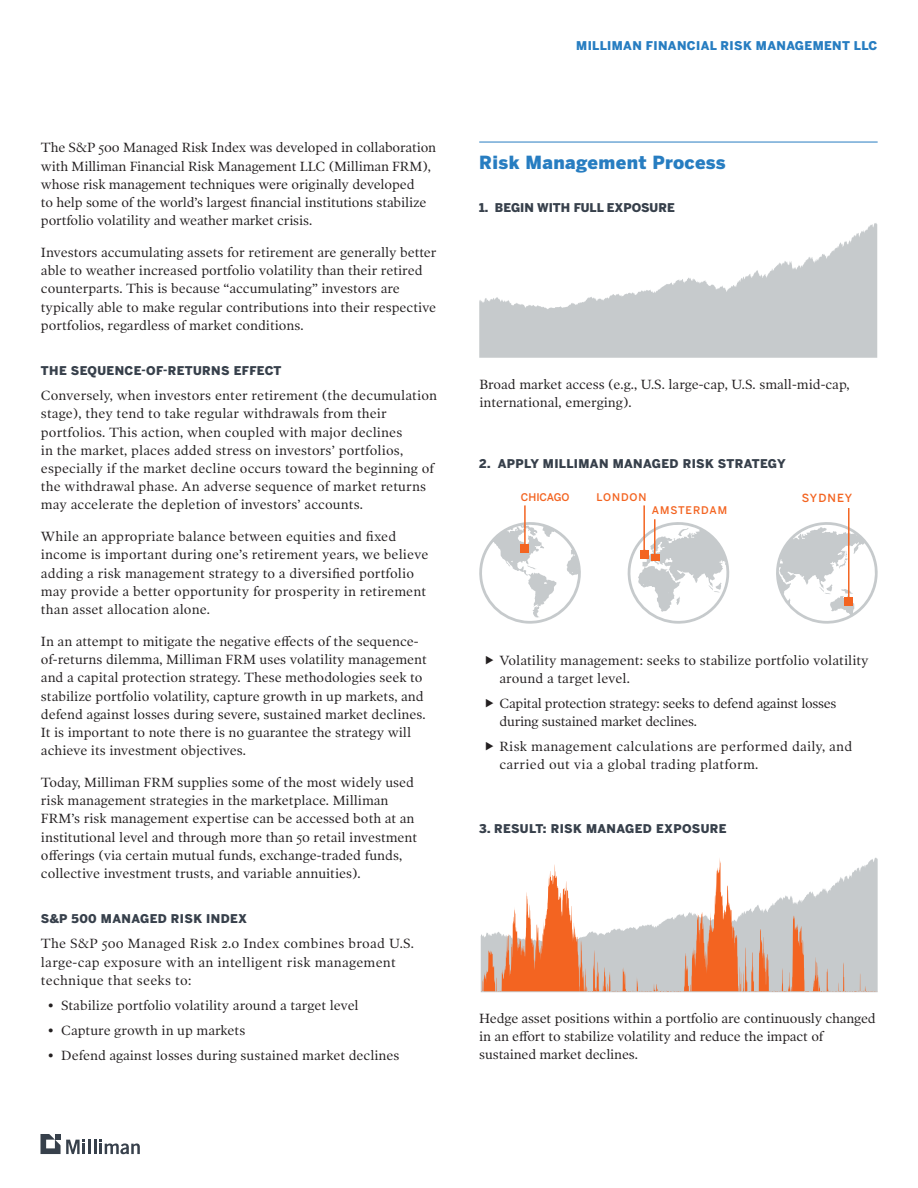
<style>
.page{position:relative;width:918px;height:1188px;background:#fff}
.page>*{position:absolute;margin:0;border:0;box-sizing:border-box;transform-origin:0 0}
.t1{font:900 18px "Benton Sans";letter-spacing:.02em;color:#277dc1}
.t2{font:13.5px/18.3px "Poynter OS Text One";color:#231f20}
.t3{font:13.5px/18.3px "Poynter OS Text One";letter-spacing:.02em;color:#231f20}
.t4{font:13.5px/18px "Poynter OS Text One";letter-spacing:-.02em;color:#231f20}
.t5{font:900 12px "Benton Sans";letter-spacing:.03em;color:#37404b}
.t6{font:900 12px "Benton Sans";letter-spacing:.03em;color:#277dc1}
.t7{font:900 12px "Benton Sans";color:#37404b}
.t8{font:500 11.1px "Benton Sans";letter-spacing:.09em;color:#f36421}
.t9{font:500 10.5px "Benton Sans";letter-spacing:.09em;color:#f36421}
.t10{font:500 10.5px "Benton Sans";color:#f36421}
</style>
<div class="page">
<hr style="left:88px;top:1140px;width:3px;height:14px;background:#37404b">
<svg style="left:94px;top:1140px;width:46px;height:14px"></svg>
<svg style="left:41px;top:1134px;width:44px;height:20px"></svg>
<hr style="left:479px;top:142px;width:399px;height:1px;background:#277dc1">
<svg style="left:479px;top:223px;width:398px;height:135px;fill:#c6cacc"></svg>
<svg style="left:481px;top:857px;width:397px;height:135px"></svg>
<svg style="left:479px;top:522px;width:102px;height:102px"></svg>
<div style="left:521px;top:544px;width:8px;height:8px;background:#f36421"></div>
<hr style="left:524px;top:505px;width:2px;height:42px;background:#f36421">
<svg style="left:627px;top:522px;width:103px;height:102px"></svg>
<div style="left:640px;top:550px;width:9px;height:9px;background:#f36421"></div>
<hr style="left:643px;top:505px;width:2px;height:46px;background:#f36421">
<svg style="left:776px;top:522px;width:102px;height:102px"></svg>
<div style="left:845px;top:597px;width:8px;height:9px;background:#f36421"></div>
<hr style="left:848px;top:508px;width:2px;height:95px;background:#f36421">
<div style="left:651px;top:554px;width:8px;height:7px;background:#f36421"></div>
<hr style="left:654px;top:519px;width:2px;height:36px;background:#f36421">
<p class="t2" style="left:41px;top:139px;width:397px">The S&amp;P 500 Managed Risk Index was developed in collaboration with Milliman Financial Risk Management LLC (Milliman FRM), whose risk management techniques were originally developed<br>to help some of the world’s largest financial institutions stabilize portfolio volatility and weather market crisis.</p>
<p class="t2" style="left:41px;top:243px;width:397px">Investors accumulating assets for retirement are generally better able to weather increased portfolio volatility than their retired counterparts. This is because “accumulating” investors are typically able to make regular contributions into their respective portfolios, regardless of market conditions.</p>
<p class="t5" style="left:41px;top:363px;width:242px">THE SEQUENCE-OF-RETURNS EFFECT</p>
<p class="t2" style="left:41px;top:386px;width:398px">Conversely, when investors enter retirement (the decumulation stage), they tend to take regular withdrawals from their portfolios. This action, when coupled with major declines<br>in the market, places added stress on investors’ portfolios, especially if the market decline occurs toward the beginning of the withdrawal phase. An adverse sequence of market returns may accelerate the depletion of investors’ accounts.</p>
<p class="t2" style="left:41px;top:528px;width:389px">While an appropriate balance between equities and fixed income is important during one’s retirement years, we believe adding a risk management strategy to a diversified portfolio may provide a better opportunity for prosperity in retirement than asset allocation alone.</p>
<p class="t2" style="left:41px;top:632px;width:387px">In an attempt to mitigate the negative effects of the sequence&shy;of-returns dilemma, Milliman FRM uses volatility management and a capital protection strategy. These methodologies seek to stabilize portfolio volatility, capture growth in up markets, and defend against losses during severe, sustained market declines.<br>It is important to note there is no guarantee the strategy will achieve its investment objectives.</p>
<p class="t2" style="left:41px;top:773px;width:378px">Today, Milliman FRM supplies some of the most widely used risk management strategies in the marketplace. Milliman FRM’s risk management expertise can be accessed both at an institutional level and through more than 50 retail investment offerings (via certain mutual funds, exchange-traded funds, collective investment trusts, and variable annuities).</p>
<p class="t5" style="left:41px;top:911px;width:208px">S&amp;P 500 MANAGED RISK INDEX</p>
<p class="t3" style="left:41px;top:935px;width:375px">The S&amp;P 500 Managed Risk 2.0 Index combines broad U.S. large-cap exposure with an intelligent risk management technique that seeks to:</p>
<p class="t2" style="left:48px;top:996px;width:312px">• Stabilize portfolio volatility around a target level</p>
<p class="t2" style="left:48px;top:1021px;width:199px">• Capture growth in up markets</p>
<p class="t2" style="left:48px;top:1046px;width:353px">• Defend against losses during sustained market declines</p>
<p class="t6" style="left:576px;top:38px;width:303px">MILLIMAN FINANCIAL RISK MANAGEMENT LLC</p>
<h1 class="t1" style="left:479px;top:151px;width:248px">Risk Management Process</h1>
<p class="t7" style="left:479px;top:200px;width:197px">1. BEGIN WITH FULL EXPOSURE</p>
<p class="t2" style="left:479px;top:375px;width:372px">Broad market access (e.g., U.S. large-cap, U.S. small-mid-cap, international, emerging).</p>
<p class="t5" style="left:479px;top:456px;width:308px">2. APPLY MILLIMAN MANAGED RISK STRATEGY</p>
<p class="t10" style="left:521px;top:491px;width:50px">CHICAGO</p>
<p class="t9" style="left:596px;top:491px;width:52px">LONDON</p>
<p class="t8" style="left:802px;top:491px;width:52px">SYDNEY</p>
<p class="t9" style="left:652px;top:503px;width:77px">AMSTERDAM</p>
<p class="t2" style="left:500px;top:652px;width:371px">Volatility management: seeks to stabilize portfolio volatility around a target level.</p>
<p class="t4" style="left:500px;top:694px;width:339px">Capital protection strategy: seeks to defend against losses during sustained market declines.</p>
<p class="t3" style="left:500px;top:737px;width:354px">Risk management calculations are performed daily, and carried out via a global trading platform.</p>
<p class="t5" style="left:479px;top:821px;width:249px">3. RESULT: RISK MANAGED EXPOSURE</p>
<p class="t2" style="left:479px;top:1009px;width:398px">Hedge asset positions within a portfolio are continuously changed in an effort to stabilize volatility and reduce the impact of sustained market declines.</p>
</div>
